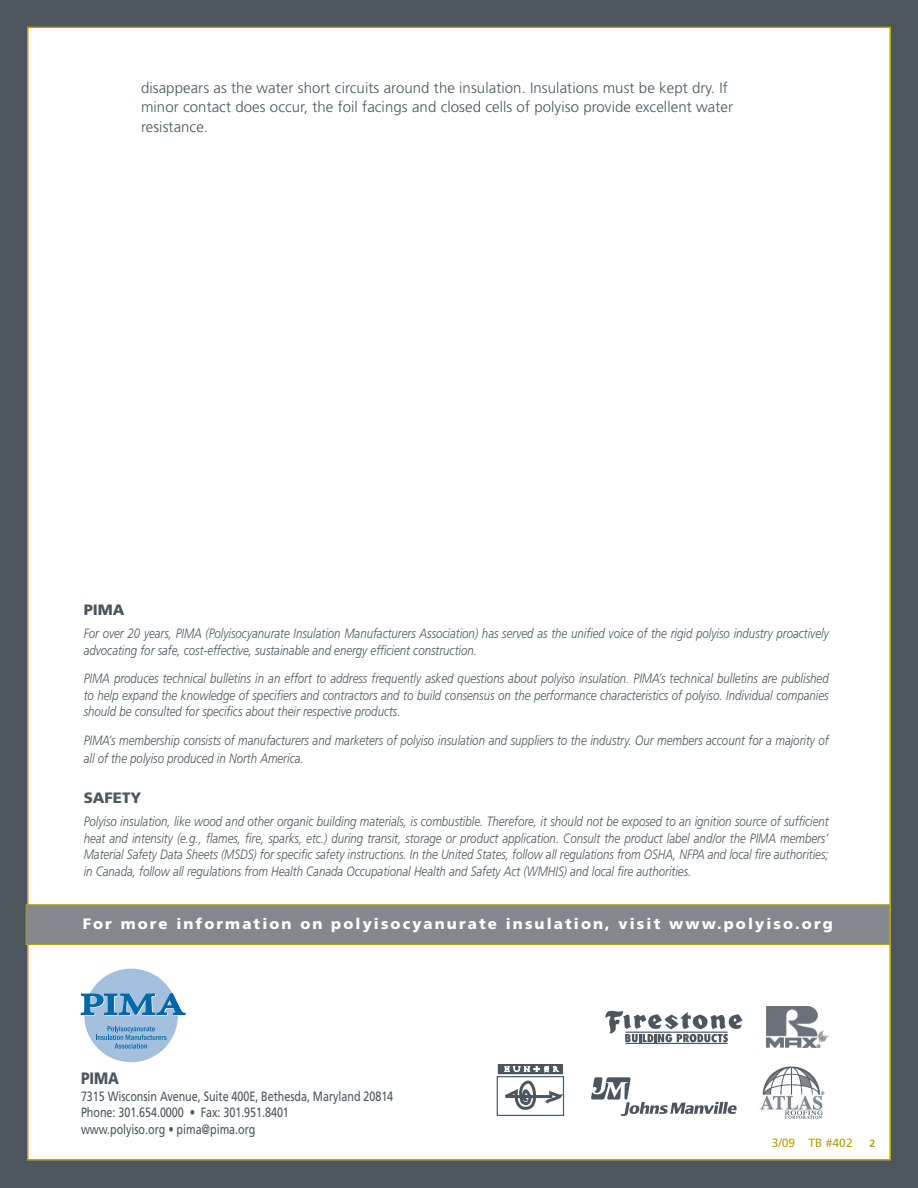
<style>
.page{position:relative;width:918px;height:1188px;background:#4b565e}
.page>*{position:absolute;margin:0;border:0;box-sizing:border-box;transform-origin:0 0}
.t1{font:900 16.5px "Frutiger";color:#4b565e;scale:.85 1}
.t2{font:300 15px/19.5px "Frutiger";letter-spacing:.005em;color:#4b565e}
.t3{font:900 15px "Frutiger";letter-spacing:.14em;color:#fff}
.t4{font:900 15px "Frutiger";color:#4b565e}
.t5{font:italic 300 13.5px/16.5px "Frutiger";color:#4b565e;scale:.85 1}
.t6{font:13.5px/16.5px "Frutiger";letter-spacing:-.005em;color:#4b565e;scale:.8 1}
.t7{font:12px "Frutiger";color:#b8a011}
.t8{font:700 10.5px "Frutiger";color:#b8a011}
</style>
<div class="page">
<div style="left:27px;top:27px;width:864px;height:1134px;background:#fff;border:2px solid #b8a011"></div>
<div style="left:26px;top:904px;width:864px;height:41px;background:#84878d;border:1px solid #b8a011"></div>
<div style="left:84px;top:969px;width:94px;height:93px;background:#a5c0df;border-radius:50%"></div>
<svg style="left:81px;top:992px;width:105px;height:169px"></svg>
<hr style="left:625px;top:1043px;width:103px;height:1px;background:#4b565e">
<svg style="left:605px;top:1010px;width:138px;height:32px"></svg>
<svg style="left:497px;top:1114px;width:67px;height:2px"></svg>
<svg style="left:493px;top:943px;width:71px;height:171px"></svg>
<svg style="left:591px;top:1077px;width:146px;height:39px"></svg>
<img style="left:760px;top:1066px;width:64px;height:53px">
<img style="left:767px;top:1007px;width:61px;height:41px">
<p class="t2" style="left:141px;top:78px;width:594px">disappears as the water short circuits around the insulation. Insulations must be kept dry. If minor contact does occur, the foil facings and closed cells of polyiso provide excellent water resistance.</p>
<p class="t4" style="left:84px;top:601px;width:42px">PIMA</p>
<p class="t5" style="left:84px;top:625px;width:878px">For over 20 years, PIMA (Polyisocyanurate Insulation Manufacturers Association) has served as the unified voice of the rigid polyiso industry proactively advocating for safe, cost-effective, sustainable and energy efficient construction.</p>
<p class="t5" style="left:84px;top:670px;width:878px;text-align:justify">PIMA produces technical bulletins in an effort to address frequently asked questions about polyiso insulation. PIMA’s technical bulletins are published to help expand the knowledge of specifiers and contractors and to build consensus on the performance characteristics of polyiso. Individual companies should be consulted for specifics about their respective products.</p>
<p class="t5" style="left:84px;top:731px;width:878px;line-height:18px">PIMA’s membership consists of manufacturers and marketers of polyiso insulation and suppliers to the industry. Our members account for a majority of all of the polyiso produced in North America.</p>
<p class="t4" style="left:84px;top:789px;width:59px">SAFETY</p>
<p class="t5" style="left:84px;top:813px;width:878px;text-align:justify">Polyiso insulation, like wood and other organic building materials, is combustible. Therefore, it should not be exposed to an ignition source of sufficient heat and intensity (e.g., flames, fire, sparks, etc.) during transit, storage or product application. Consult the product label and/or the PIMA members’ Material Safety Data Sheets (MSDS) for specific safety instructions. In the United States, follow all regulations from OSHA, NFPA and local fire authorities; in Canada, follow all regulations from Health Canada Occupational Health and Safety Act (WMHIS) and local fire authorities.</p>
<p class="t3" style="left:83px;top:915px;width:752px">For more information on polyisocyanurate insulation, visit www.polyiso.org</p>
<p class="t1" style="left:81px;top:1068px;width:46px">PIMA</p>
<p class="t6" style="left:81px;top:1088px;width:392px">7315 Wisconsin Avenue, Suite 400E, Bethesda, Maryland 20814<br>Phone: 301.654.0000 • Fax: 301.951.8401<br>www.polyiso.org • pima@pima.org</p>
<p class="t7" style="left:772px;top:1136px;width:82px">3/09 TB #402</p>
<p class="t8" style="left:869px;top:1137px;width:7px">2</p>
</div>
